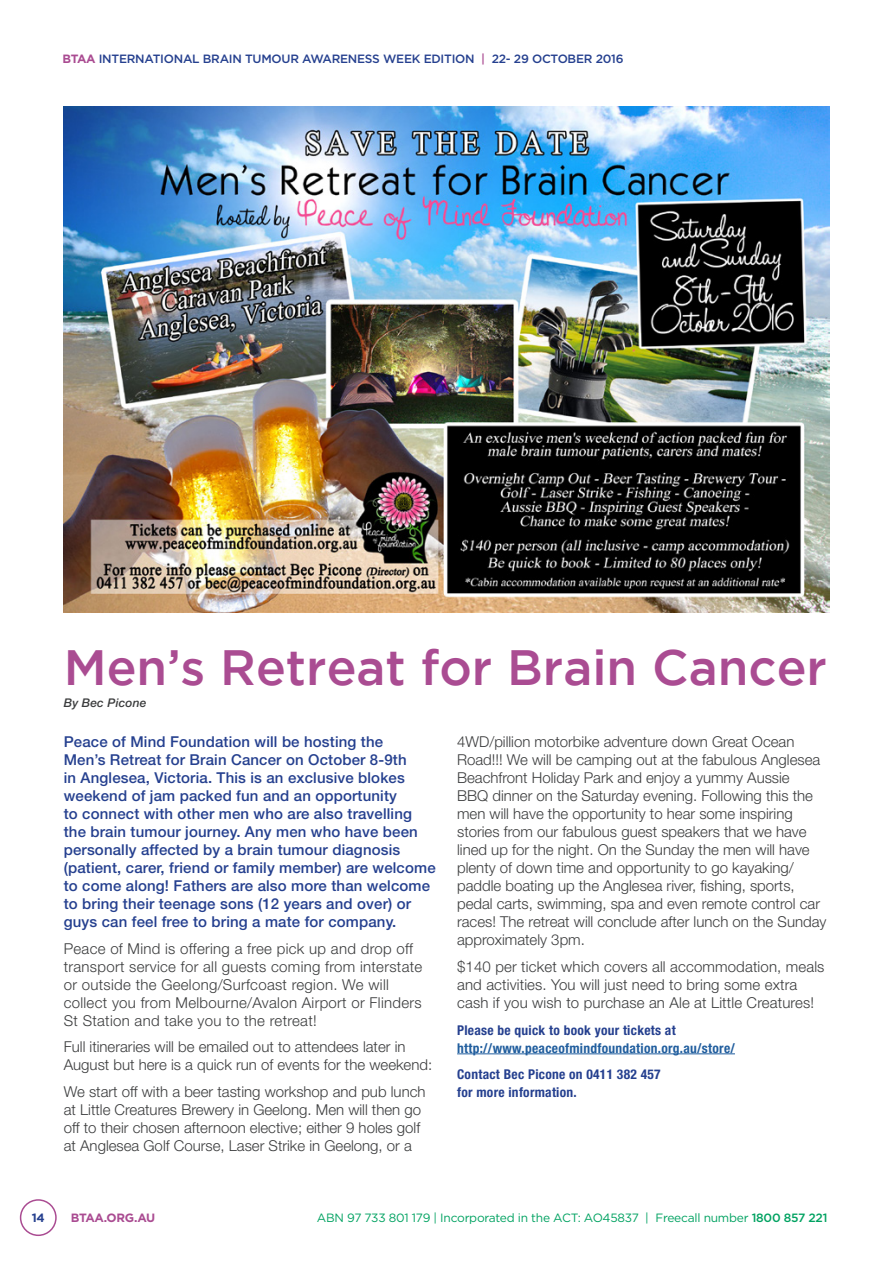
<style>
.page{position:relative;width:893px;height:1263px;background:#fff}
.page>*{position:absolute;margin:0;border:0;box-sizing:border-box;transform-origin:0 0}
.t1{font:500 49.5px "Gotham";color:#aa4c92}
.t2{font:300 15px/18px "Helvetica Neue LT";color:#3b3c3d}
.t3{font:500 15px/18px "Helvetica Neue LT";letter-spacing:.01em;color:#25408f}
.t4{font:300 15px/18px "Helvetica Neue LT";letter-spacing:.02em;color:#3b3c3d}
.t5{font:700 condensed 13.5px/18px "Helvetica Neue LT";letter-spacing:.02em;color:#25408f}
.t6{font:700 condensed 13.5px "Helvetica Neue LT";letter-spacing:.02em;color:#215e9e}
.t7{font:12px "Gotham";letter-spacing:-.02em;color:#00a261}
.t8{font:500 12px "Gotham";letter-spacing:-.02em;color:#25408f}
.t9{font:700 12px "Gotham";letter-spacing:-.035em;color:#aa4c92}
.t10{font:italic 500 12px "Helvetica Neue LT";letter-spacing:.01em;color:#3b3c3d}
.t11{font:700 12px "Gotham";color:#25408f}
.s1{font-weight:700;color:#aa4c92}
.s2{color:#aa4c92}
.s3{font-weight:500}
</style>
<div class="page">
<div style="left:20px;top:1199px;width:37px;height:37px;border:2px solid #aa4c92;border-radius:50%"></div>
<img style="left:64px;top:106px;width:765px;height:507px">
<hr style="left:457px;top:1053px;width:278px;height:1px;background:#215e9e">
<p class="t8" style="left:62px;top:51px;width:563px"><span class="s1">BTAA</span> INTERNATIONAL BRAIN TUMOUR AWARENESS WEEK EDITION <span class="s2">|</span> 22- 29 OCTOBER 2016</p>
<h1 class="t1" style="left:64px;top:639px;width:765px">Men’s Retreat for Brain Cancer</h1>
<p class="t10" style="left:64px;top:696px;width:84px">By Bec Picone</p>
<p class="t3" style="left:64px;top:733px;width:373px">Peace of Mind Foundation will be hosting the<br>Men’s Retreat for Brain Cancer on October 8-9th<br>in Anglesea, Victoria. This is an exclusive blokes weekend of jam packed fun and an opportunity<br>to connect with other men who are also travelling the brain tumour journey. Any men who have been personally affected by a brain tumour diagnosis (patient, carer, friend or family member) are welcome to come along! Fathers are also more than welcome to bring their teenage sons (12 years and over) or guys can feel free to bring a mate for company.</p>
<p class="t4" style="left:64px;top:939px;width:360px">Peace of Mind is offering a free pick up and drop off transport service for all guests coming from interstate or outside the Geelong/Surfcoast region. We will collect you from Melbourne/Avalon Airport or Flinders St Station and take you to the retreat!</p>
<p class="t2" style="left:64px;top:1038px;width:370px">Full itineraries will be emailed out to attendees later in<br>August but here is a quick run of events for the weekend:</p>
<p class="t2" style="left:64px;top:1082px;width:363px">We start off with a beer tasting workshop and pub lunch at Little Creatures Brewery in Geelong. Men will then go off to their chosen afternoon elective; either 9 holes golf at Anglesea Golf Course, Laser Strike in Geelong, or a</p>
<p class="t2" style="left:457px;top:733px;width:371px">4WD/pillion motorbike adventure down Great Ocean Road!!! We will be camping out at the fabulous Anglesea Beachfront Holiday Park and enjoy a yummy Aussie<br>BBQ dinner on the Saturday evening. Following this the men will have the opportunity to hear some inspiring stories from our fabulous guest speakers that we have lined up for the night. On the Sunday the men will have plenty of down time and opportunity to go kayaking/ paddle boating up the Anglesea river, fishing, sports, pedal carts, swimming, spa and even remote control car races! The retreat will conclude after lunch on the Sunday approximately 3pm.</p>
<p class="t2" style="left:457px;top:957px;width:369px">$140 per ticket which covers all accommodation, meals and activities. You will just need to bring some extra cash if you wish to purchase an Ale at Little Creatures!</p>
<p class="t5" style="left:457px;top:1020px;width:220px">Please be quick to book your tickets at</p>
<p class="t6" style="left:457px;top:1039px;width:279px">http://www.peaceofmindfoundation.org.au/store/</p>
<p class="t5" style="left:457px;top:1065px;width:205px">Contact Bec Picone on 0411 382 457 for more information.</p>
<p class="t11" style="left:32px;top:1210px;width:15px">14</p>
<p class="t9" style="left:71px;top:1210px;width:86px">BTAA.ORG.AU</p>
<p class="t7" style="left:317px;top:1210px;width:512px">ABN 97 733 801 179 | Incorporated in the ACT: AO45837 | Freecall number <span class="s3">1800 857 221</span></p>
</div>
